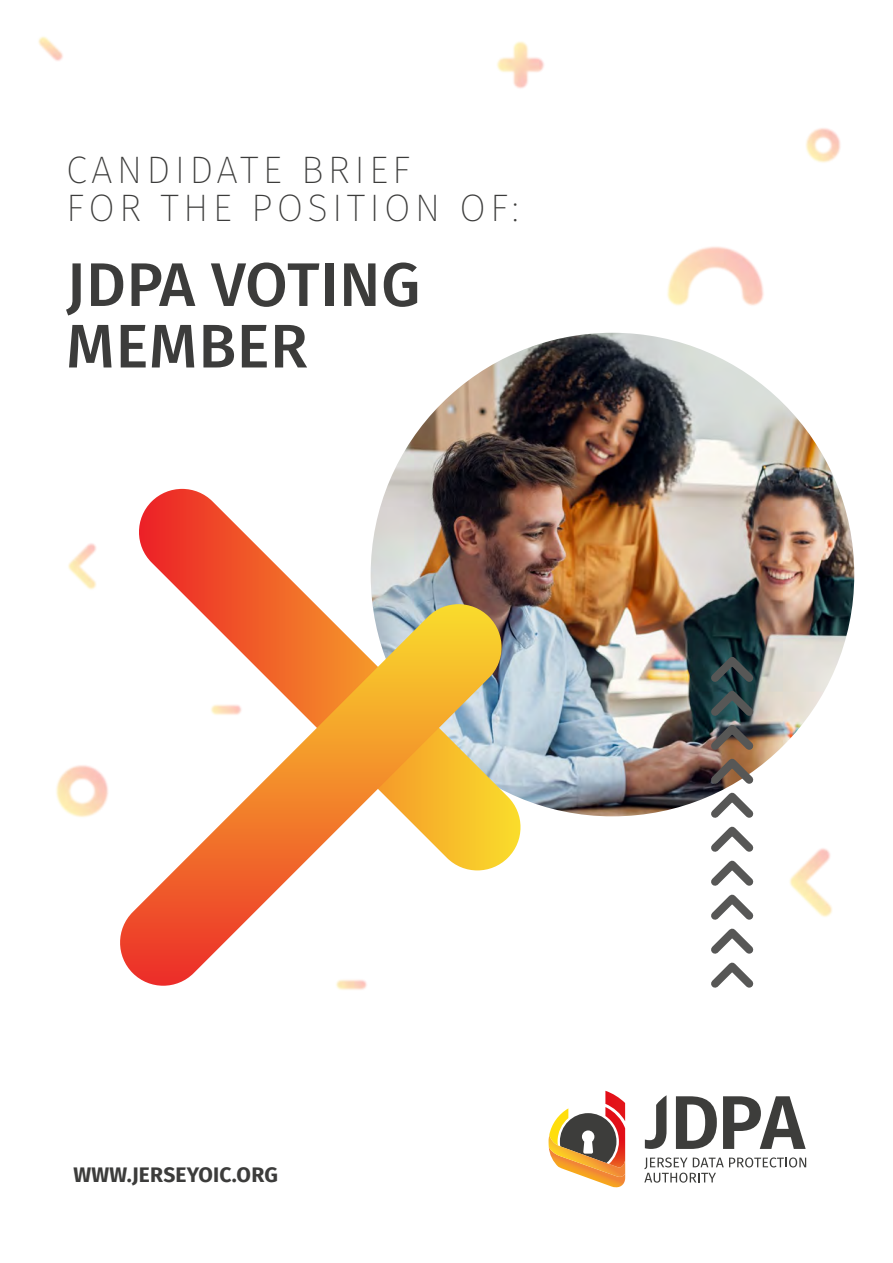
<style>
.page{position:relative;width:893px;height:1263px;background:#fff}
.page>*{position:absolute;margin:0;border:0;box-sizing:border-box;transform-origin:0 0}
.t1{font:500 61.5px/61.5px "Fira Sans";letter-spacing:.01em;color:#3c3c3b}
.t2{font:200 38.4px/37.7px "Fira Sans";letter-spacing:.11em;color:#3c3c3b}
.t3{font:700 21px "Fira Sans";letter-spacing:.01em;color:#3c3c3b}
</style>
<div class="page">
<img style="left:38px;top:36px;width:817px;height:954px">
<img style="left:371px;top:333px;width:483px;height:483px;border-radius:242px">
<svg style="left:704px;top:649px;width:57px;height:341px"></svg>
<svg style="left:135px;top:489px;width:390px;height:381px"></svg>
<svg style="left:116px;top:604px;width:390px;height:382px"></svg>
<svg style="left:549px;top:1091px;width:76px;height:97px"></svg>
<svg style="left:644px;top:1157px;width:162px;height:26px"></svg>
<svg style="left:676px;top:1096px;width:41px;height:53px"></svg>
<svg style="left:723px;top:1096px;width:83px;height:53px"></svg>
<svg style="left:645px;top:1095px;width:21px;height:54px"></svg>
<p class="t2" style="left:66px;top:151px;width:454px">CANDIDATE BRIEF<br>FOR THE POSITION OF:</p>
<h1 class="t1" style="left:66px;top:254px;width:356px">JDPA VOTING<br>MEMBER</h1>
<p class="t3" style="left:73px;top:1159px;width:206px">WWW.JERSEYOIC.ORG</p>
</div>
